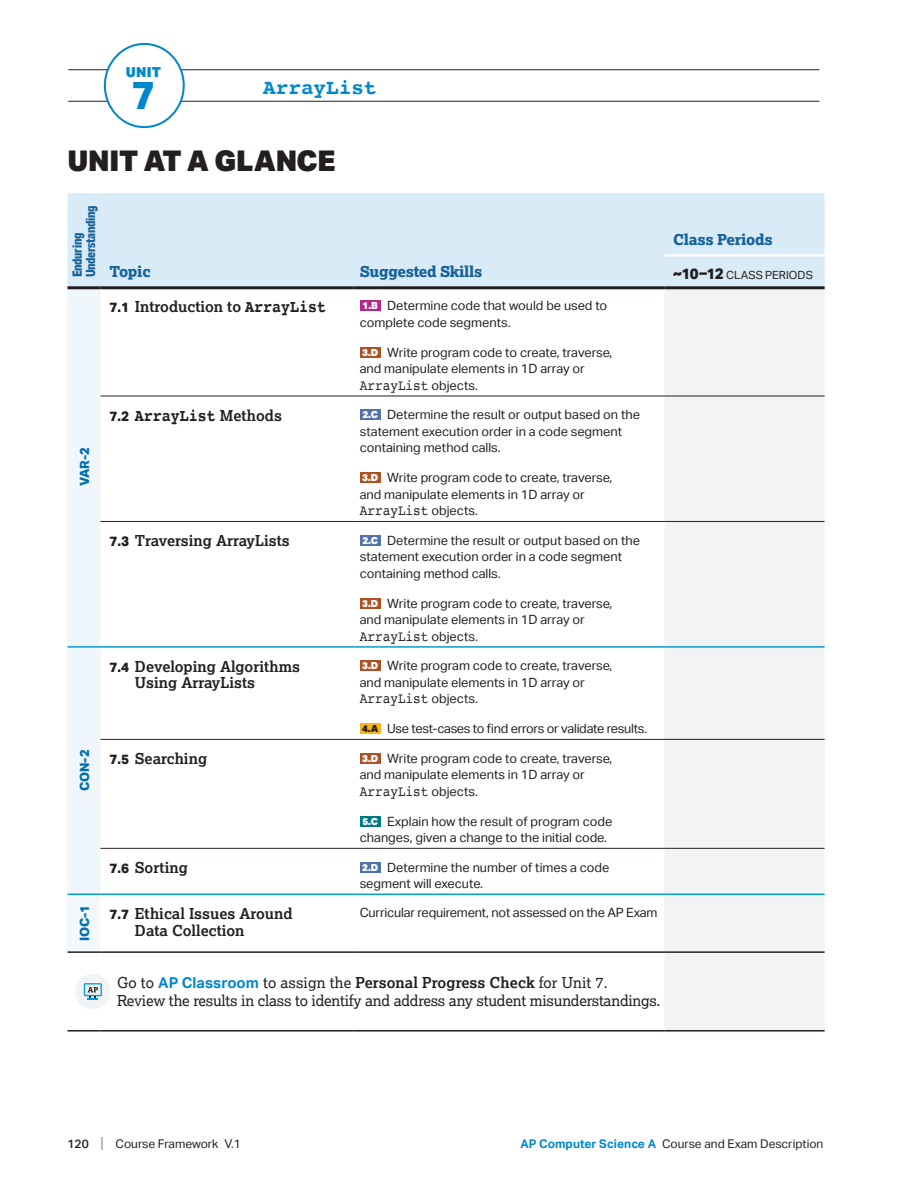
<style>
.page{position:relative;width:918px;height:1188px;background:#fff}
.page>*{position:absolute;margin:0;border:0;box-sizing:border-box;transform-origin:0 0}
.t1{font:800 39.3px "Aktiv Grotesk";color:#0088ce}
.t2{font:900 28.5px "Aktiv Grotesk";letter-spacing:-.01em;color:#231f20}
.t3{font:700 21px "Courier";color:#0088ce}
.t4{font:700 17.25px "Courier";color:#231f20;scale:.87 1}
.t5{font:700 15px/16.5px "Lexia";color:#231f20}
.t6{font:15px/18px "Lexia";letter-spacing:-.015em;color:#231f20}
.t7{font:800 15px "Lexia";letter-spacing:-.02em;color:#16629a}
.t8{font:14.7px "Courier";color:#231f20;scale:.87 1}
.t9{font:900 13.8px "Aktiv Grotesk";color:#0088ce}
.t10{font:12.75px/16.5px "Aktiv Grotesk";color:#231f20}
.t11{font:12.75px "Aktiv Grotesk";letter-spacing:-.02em;color:#231f20}
.t12{font:800 12.75px/13.5px "Aktiv Grotesk Cd";letter-spacing:-.02em;color:#16629a}
.t13{font:800 12.75px "Aktiv Grotesk";letter-spacing:-.005em;color:#006eaf}
.t14{font:12px "Aktiv Grotesk";color:#231f20}
.t15{font:11.25px "Aktiv Grotesk";letter-spacing:.005em;color:#231f20}
.s1{font-family:"Aktiv Grotesk";font-weight:800;font-size:13.5px}
.s2{font-family:"Courier";font-size:17.25px}
.s3{font-weight:900;font-size:9.75px;color:#fff}
.s4{font-family:"Aktiv Grotesk";font-size:12.75px}
.s5{font-family:"Lexia";font-size:15px}
.s6{font-weight:900;font-size:9.75px}
.s7{font-family:"Aktiv Grotesk";font-weight:700;color:#0088ce}
.s8{font-weight:700}
.s9{font-weight:800;font-size:15px}
.s10{font-weight:500}
.s11{font-size:15px;color:#808285}
.s12{font-weight:700;color:#0088ce}
</style>
<div class="page">
<hr style="left:68px;top:69px;width:751px;height:1px;background:#231f20">
<hr style="left:68px;top:101px;width:751px;height:1px;background:#231f20">
<div style="left:105px;top:44px;width:79px;height:83px;background:#fff;border-radius:50%"></div>
<div style="left:104px;top:43px;width:81px;height:85px;border:2px solid #0088ce;border-radius:50%"></div>
<div style="left:68px;top:193px;width:757px;height:93px;background:#d9ebf7"></div>
<div style="left:68px;top:289px;width:32px;height:605px;background:#f0f7fc"></div>
<div style="left:664px;top:289px;width:161px;height:741px;background:#f2f3f4"></div>
<div style="left:664px;top:739px;width:161px;height:109px;background:#f2f3f4"></div>
<div style="left:68px;top:894px;width:32px;height:58px;background:#f2f8fc"></div>
<hr style="left:68px;top:286px;width:32px;height:3px;background:#231f20">
<hr style="left:100px;top:286px;width:254px;height:3px;background:#231f20">
<hr style="left:354px;top:286px;width:310px;height:3px;background:#231f20">
<hr style="left:100px;top:396px;width:254px;height:1px;background:#231f20">
<hr style="left:354px;top:396px;width:310px;height:1px;background:#231f20">
<hr style="left:100px;top:521px;width:254px;height:1px;background:#231f20">
<hr style="left:354px;top:521px;width:310px;height:1px;background:#231f20">
<hr style="left:100px;top:739px;width:254px;height:1px;background:#231f20">
<hr style="left:354px;top:739px;width:310px;height:1px;background:#231f20">
<hr style="left:664px;top:739px;width:161px;height:1px;background:#231f20">
<hr style="left:100px;top:848px;width:254px;height:1px;background:#231f20">
<hr style="left:354px;top:848px;width:310px;height:1px;background:#231f20">
<hr style="left:100px;top:646px;width:254px;height:2px;background:#069ad9">
<hr style="left:354px;top:646px;width:310px;height:2px;background:#069ad9">
<hr style="left:68px;top:894px;width:32px;height:1px;background:#069ad9">
<hr style="left:100px;top:894px;width:254px;height:1px;background:#069ad9">
<hr style="left:354px;top:894px;width:310px;height:1px;background:#069ad9">
<hr style="left:664px;top:254px;width:161px;height:3px;background:#fff">
<hr style="left:664px;top:286px;width:161px;height:3px;background:#231f20">
<hr style="left:68px;top:646px;width:32px;height:2px;background:#069ad9">
<hr style="left:664px;top:396px;width:161px;height:1px;background:#231f20">
<hr style="left:664px;top:521px;width:161px;height:1px;background:#231f20">
<hr style="left:664px;top:646px;width:161px;height:2px;background:#069ad9">
<hr style="left:664px;top:848px;width:161px;height:1px;background:#231f20">
<hr style="left:664px;top:894px;width:161px;height:1px;background:#069ad9">
<hr style="left:68px;top:951px;width:32px;height:2px;background:#231f20">
<hr style="left:100px;top:951px;width:254px;height:2px;background:#231f20">
<hr style="left:354px;top:951px;width:310px;height:2px;background:#231f20">
<hr style="left:664px;top:951px;width:161px;height:2px;background:#231f20">
<hr style="left:68px;top:1030px;width:32px;height:2px;background:#231f20">
<hr style="left:100px;top:1030px;width:254px;height:2px;background:#231f20">
<hr style="left:354px;top:1030px;width:310px;height:2px;background:#231f20">
<hr style="left:664px;top:1030px;width:161px;height:2px;background:#231f20">
<div style="left:360px;top:301px;width:21px;height:10px;background:#b1298b"></div>
<div style="left:360px;top:347px;width:21px;height:11px;background:#ac5225"></div>
<div style="left:360px;top:409px;width:21px;height:11px;background:#5172aa"></div>
<div style="left:360px;top:472px;width:21px;height:11px;background:#ac5225"></div>
<div style="left:360px;top:535px;width:21px;height:11px;background:#5172aa"></div>
<div style="left:360px;top:598px;width:21px;height:11px;background:#ac5225"></div>
<div style="left:360px;top:660px;width:21px;height:11px;background:#ac5225"></div>
<div style="left:360px;top:723px;width:21px;height:11px;background:#fbb416"></div>
<div style="left:360px;top:753px;width:21px;height:11px;background:#ac5225"></div>
<div style="left:360px;top:816px;width:21px;height:11px;background:#007a84"></div>
<div style="left:360px;top:862px;width:21px;height:11px;background:#5172aa"></div>
<svg style="left:76px;top:974px;width:34px;height:35px"></svg>
<p class="t9" style="left:126px;top:63px;width:37px">UNIT</p>
<h1 class="t1" style="left:132px;top:70px;width:25px">7</h1>
<h3 class="t3" style="left:263px;top:70px;width:115px">ArrayList</h3>
<h2 class="t2" style="left:68px;top:143px;width:270px">UNIT AT A GLANCE</h2>
<p class="t12" style="left:70px;top:277px;width:74px;rotate:-90deg">Enduring<br>Understanding</p>
<p class="t7" style="left:110px;top:262px;width:43px">Topic</p>
<p class="t7" style="left:360px;top:262px;width:124px">Suggested Skills</p>
<p class="t13" style="left:76px;top:486px;width:40px;rotate:-90deg">VAR-2</p>
<p class="t13" style="left:76px;top:791px;width:43px;rotate:-90deg">CON-2</p>
<p class="t5" style="left:110px;top:298px;width:218px"><span class="s1">7.1</span> Introduction to <span class="s2">ArrayList</span></p>
<p class="t10" style="left:360px;top:298px;width:249px"><span class="s3">1.B</span> Determine code that would be used to complete code segments.</p>
<p class="t10" style="left:360px;top:344px;width:254px"><span class="s3">3.D</span> Write program code to create, traverse, and manipulate elements in 1D array or</p>
<p class="t8" style="left:360px;top:374px;width:137px">ArrayList <span class="s4">objects.</span></p>
<h3 class="t4" style="left:110px;top:402px;width:200px"><span class="s1">7.2</span> ArrayList <span class="s5">Methods</span></h3>
<p class="t10" style="left:360px;top:407px;width:282px"><span class="s3">2.C</span> Determine the result or output based on the statement execution order in a code segment containing method calls.</p>
<p class="t10" style="left:360px;top:470px;width:254px"><span class="s3">3.D</span> Write program code to create, traverse, and manipulate elements in 1D array or</p>
<p class="t8" style="left:360px;top:499px;width:137px">ArrayList <span class="s4">objects.</span></p>
<p class="t5" style="left:110px;top:532px;width:182px"><span class="s1">7.3</span> Traversing ArrayLists</p>
<p class="t10" style="left:360px;top:532px;width:282px"><span class="s3">2.C</span> Determine the result or output based on the statement execution order in a code segment containing method calls.</p>
<p class="t10" style="left:360px;top:595px;width:254px"><span class="s3">3.D</span> Write program code to create, traverse, and manipulate elements in 1D array or</p>
<p class="t8" style="left:360px;top:625px;width:137px">ArrayList <span class="s4">objects.</span></p>
<p class="t5" style="left:135px;top:658px;width:167px;text-indent:-25px"><span class="s1">7.4</span> Developing Algorithms<br>Using ArrayLists</p>
<p class="t10" style="left:360px;top:658px;width:254px"><span class="s3">3.D</span> Write program code to create, traverse, and manipulate elements in 1D array or</p>
<p class="t8" style="left:360px;top:687px;width:137px">ArrayList <span class="s4">objects.</span></p>
<p class="t11" style="left:362px;top:722px;width:287px"><span class="s6">4.A</span> Use test-cases to find errors or validate results.</p>
<p class="t5" style="left:110px;top:750px;width:99px"><span class="s1">7.5</span> Searching</p>
<p class="t10" style="left:360px;top:750px;width:254px"><span class="s3">3.D</span> Write program code to create, traverse, and manipulate elements in 1D array or</p>
<p class="t8" style="left:360px;top:780px;width:137px">ArrayList <span class="s4">objects.</span></p>
<p class="t10" style="left:360px;top:813px;width:254px"><span class="s3">5.C</span> Explain how the result of program code changes, given a change to the initial code.</p>
<p class="t5" style="left:110px;top:859px;width:80px"><span class="s1">7.6</span> Sorting</p>
<p class="t10" style="left:360px;top:859px;width:251px"><span class="s3">2.D</span> Determine the number of times a code segment will execute.</p>
<p class="t13" style="left:76px;top:941px;width:38px;rotate:-90deg">IOC-1</p>
<p class="t5" style="left:135px;top:905px;width:159px;text-indent:-25px"><span class="s1">7.7</span> Ethical Issues Around<br>Data Collection</p>
<p class="t10" style="left:360px;top:904px;width:299px">Curricular requirement, not assessed on the AP Exam</p>
<p class="t6" style="left:117px;top:973px;width:545px">Go to <span class="s7">AP Classroom</span> to assign the <span class="s8">Personal Progress Check</span> for Unit 7.<br>Review the results in class to identify and address any student misunderstandings.</p>
<p class="t7" style="left:673px;top:230px;width:101px">Class Periods</p>
<p class="t15" style="left:673px;top:268px;width:141px"><span class="s9">~10–12</span> CLASS PERIODS</p>
<p class="t14" style="left:68px;top:1136px;width:175px"><span class="s10">120</span> <span class="s11">|</span> Course Framework V.1</p>
<p class="t14" style="left:520px;top:1136px;width:305px"><span class="s12">AP Computer Science A</span> Course and Exam Description</p>
</div>
